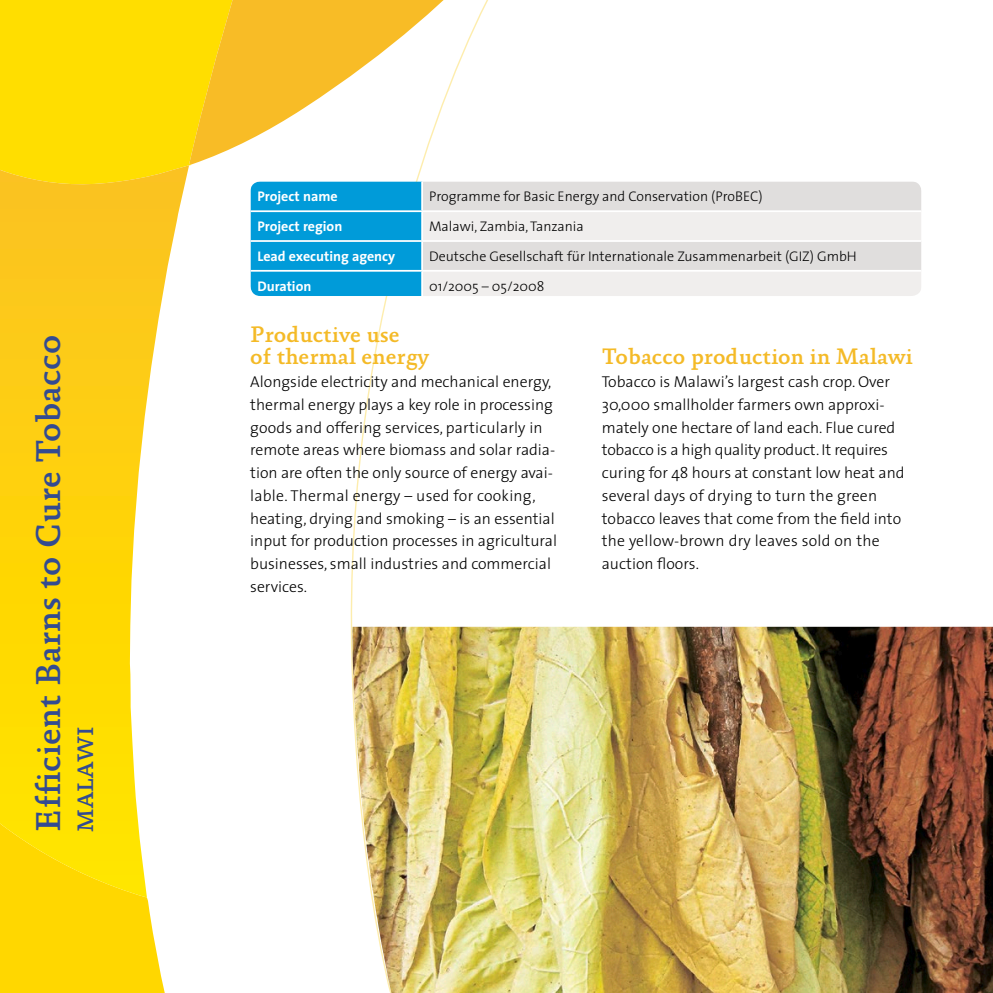
<style>
.page{position:relative;width:993px;height:993px;background:#fff}
.page>*{position:absolute;margin:0;border:0;box-sizing:border-box;transform-origin:0 0}
.t1{font:500 35px "Absara OT";color:#334b91}
.t2{font:500 22.75px/22.8px "Absara OT";color:#f4ba27}
.t3{font:500 22.75px "Absara OT";color:#334b91}
.t4{font:300 15.75px/22.8px "The Sans";color:#000}
.t5{font:300 14px "The Sans";color:#000}
.t6{font:700 14px "The Sans";color:#fff}
</style>
<div class="page">
<svg style="left:350px;top:164px;width:73px;height:462px"></svg>
<div style="left:0;top:0;width:193px;height:166px;background:#ffde00"></div>
<svg style="left:189px;top:0;width:299px;height:164px"></svg>
<div style="left:0;top:897px;width:165px;height:95px;background:#ffd700"></div>
<svg style="left:0;top:165px;width:189px;height:732px"></svg>
<div style="left:250px;top:181px;width:171px;height:115px;background:#009bd9"></div>
<div style="left:423px;top:181px;width:498px;height:29px;background:#e0dedd"></div>
<svg style="left:423px;top:212px;width:498px;height:84px;background:#eae8e7"></svg>
<hr style="left:421px;top:181px;width:2px;height:29px;background:#fff">
<hr style="left:250px;top:210px;width:172px;height:2px;background:#fff">
<hr style="left:422px;top:210px;width:499px;height:2px;background:#fff">
<hr style="left:421px;top:212px;width:2px;height:28px;background:#fff">
<hr style="left:250px;top:240px;width:172px;height:2px;background:#fff">
<hr style="left:422px;top:240px;width:499px;height:2px;background:#fff">
<hr style="left:421px;top:242px;width:2px;height:28px;background:#fff">
<hr style="left:421px;top:271px;width:2px;height:25px;background:#fff">
<hr style="left:250px;top:270px;width:172px;height:1px;background:#fff">
<hr style="left:422px;top:270px;width:499px;height:1px;background:#fff">
<img style="left:350px;top:626px;width:642px;height:366px">
<h1 class="t1" style="left:28px;top:831px;width:498px;rotate:-90deg">Efficient Barns to Cure Tobacco</h1>
<h2 class="t3" style="left:72px;top:831px;width:107px;rotate:-90deg">Malawi</h2>
<p class="t6" style="left:257px;top:185px;width:82px">Project name</p>
<p class="t5" style="left:429px;top:185px;width:335px">Programme for Basic Energy and Conservation (ProBEC)</p>
<p class="t6" style="left:257px;top:215px;width:86px">Project region</p>
<p class="t5" style="left:429px;top:215px;width:156px">Malawi, Zambia, Tanzania</p>
<p class="t6" style="left:257px;top:244px;width:139px">Lead executing agency</p>
<p class="t5" style="left:429px;top:245px;width:429px">Deutsche Gesellschaft für Internationale Zusammenarbeit (GIZ) GmbH</p>
<p class="t6" style="left:257px;top:274px;width:55px">Duration</p>
<p class="t5" style="left:429px;top:274px;width:117px">01/2005 – 05/2008</p>
<h2 class="t2" style="left:250px;top:323px;width:180px">Productive use<br>of thermal energy</h2>
<p class="t4" style="left:250px;top:370px;width:308px">Alongside electricity and mechanical energy, thermal energy plays a key role in processing goods and offering services, particularly in remote areas where biomass and solar radia&shy;tion are often the only source of energy avai&shy;lable. Thermal energy – used for cooking, heating, drying and smoking – is an essential input for production processes in agricultural businesses, small industries and commercial services.</p>
<h2 class="t2" style="left:601px;top:346px;width:312px">Tobacco production in Malawi</h2>
<p class="t4" style="left:601px;top:370px;width:304px">Tobacco is Malawi’s largest cash crop. Over 30,000 smallholder farmers own approxi&shy;mately one hectare of land each. Flue cured tobacco is a high quality product. It requires curing for 48 hours at constant low heat and several days of drying to turn the green tobacco leaves that come from the field into the yellow-brown dry leaves sold on the auction floors.</p>
</div>
